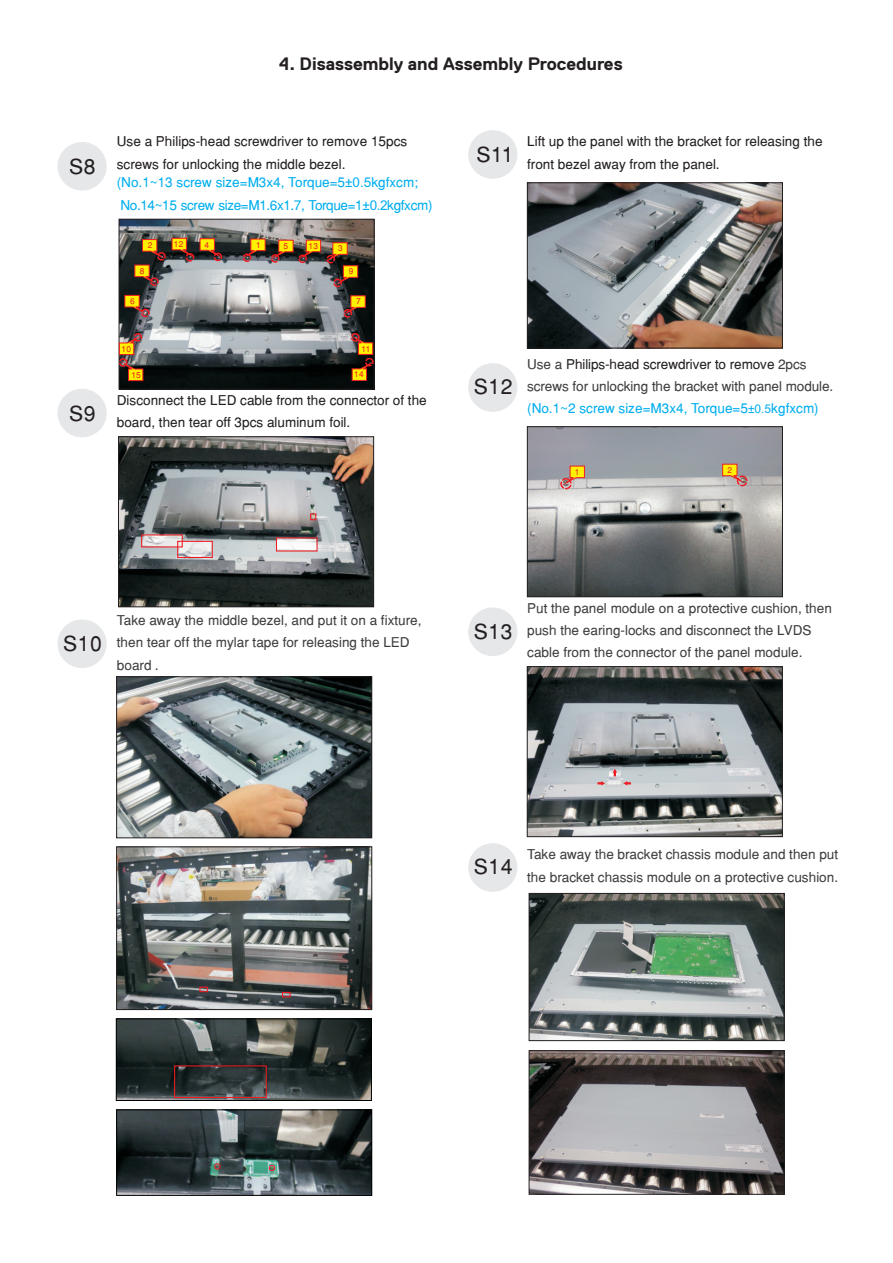
<style>
.page{position:relative;width:893px;height:1263px;background:#fff}
.page>*{position:absolute;margin:0;border:0;box-sizing:border-box;transform-origin:0 0}
.t1{font:21px "Helvetica";letter-spacing:.03em;color:#231f20}
.t2{font:700 18px "Dell Replica";color:#231f20}
.t3{font:13.5px/22.4px "Helvetica";color:#3e3e3f}
.t4{font:13.5px/22.4px "Helvetica";color:#231f20}
.t5{font:13.5px/22.4px "Helvetica";letter-spacing:-.03em;color:#00aeef}
.t6{font:8.25px "Helvetica";letter-spacing:.03em;color:#ee1d23}
.s1{font-family:"Arial"}
.s2{color:#231f20}
.s3{color:#00aeef}
.s4{font-family:"Arial";font-size:12px;color:#00aeef}
</style>
<div class="page">
<div style="left:58px;top:620px;width:48px;height:48px;background:#e6e7e9;border:1px solid #e6e7e9;border-radius:50%"></div>
<div style="left:58px;top:142px;width:48px;height:48px;background:#e6e7e9;border:1px solid #e6e7e9;border-radius:50%"></div>
<div style="left:58px;top:389px;width:48px;height:48px;background:#e6e7e9;border:1px solid #e6e7e9;border-radius:50%"></div>
<div style="left:469px;top:131px;width:48px;height:47px;background:#e6e7e9;border:1px solid #e6e7e9;border-radius:50%"></div>
<div style="left:469px;top:608px;width:48px;height:48px;background:#e6e7e9;border:1px solid #e6e7e9;border-radius:50%"></div>
<div style="left:469px;top:364px;width:48px;height:47px;background:#e6e7e9;border:1px solid #e6e7e9;border-radius:50%"></div>
<img style="left:118px;top:849px;width:252px;height:159px">
<div style="left:116px;top:847px;width:256px;height:163px;border:1px solid #231f20"></div>
<div style="left:199px;top:987px;width:9px;height:5px;border:1px solid #ee1d23"></div>
<div style="left:282px;top:992px;width:9px;height:5px;border:1px solid #ee1d23"></div>
<img style="left:118px;top:1112px;width:252px;height:82px">
<div style="left:214px;top:1163px;width:7px;height:7px;border:1px solid #ee1d23;border-radius:50%"></div>
<svg style="left:269px;top:1165px;width:6px;height:6px"></svg>
<img style="left:118px;top:1021px;width:252px;height:78px">
<div style="left:174px;top:1065px;width:93px;height:33px;border:1px solid #ee1d23"></div>
<div style="left:116px;top:1019px;width:256px;height:82px;border:1px solid #010202"></div>
<div style="left:116px;top:1110px;width:256px;height:86px;border:1px solid #010202"></div>
<img style="left:531px;top:895px;width:251px;height:144px">
<div style="left:529px;top:893px;width:255px;height:148px;border:1px solid #231f20"></div>
<img style="left:529px;top:429px;width:252px;height:166px">
<div style="left:527px;top:427px;width:256px;height:170px;border:1px solid #231f20"></div>
<svg style="left:559px;top:465px;width:26px;height:22px"></svg>
<div style="left:560px;top:478px;width:12px;height:11px;border:1px dashed #ee1d23;border-radius:50%"></div>
<div style="left:737px;top:476px;width:11px;height:10px;border:1px dashed #ee1d23;border-radius:50%"></div>
<svg style="left:722px;top:463px;width:26px;height:22px"></svg>
<img style="left:529px;top:668px;width:251px;height:167px">
<div style="left:527px;top:666px;width:255px;height:171px;border:1px solid #231f20"></div>
<svg style="left:597px;top:781px;width:8px;height:5px"></svg>
<svg style="left:623px;top:781px;width:8px;height:5px"></svg>
<svg style="left:613px;top:769px;width:4px;height:7px"></svg>
<img style="left:531px;top:1052px;width:251px;height:140px">
<div style="left:529px;top:1050px;width:255px;height:144px;border:1px solid #231f20"></div>
<img style="left:121px;top:221px;width:251px;height:166px">
<div style="left:119px;top:219px;width:255px;height:170px;border:1px solid #231f20"></div>
<div style="left:141px;top:309px;width:9px;height:8px;border:1px dashed #ee1d23;border-radius:50%"></div>
<div style="left:343px;top:309px;width:9px;height:9px;border:1px dashed #ee1d23;border-radius:50%"></div>
<div style="left:134px;top:333px;width:8px;height:9px;border:1px dashed #ee1d23;border-radius:50%"></div>
<svg style="left:340px;top:295px;width:26px;height:22px"></svg>
<svg style="left:134px;top:237px;width:91px;height:49px;background:#87795d"></svg>
<img style="left:240px;top:238px;width:118px;height:49px">
<svg style="left:124px;top:295px;width:26px;height:21px"></svg>
<svg style="left:348px;top:333px;width:27px;height:48px"></svg>
<div style="left:365px;top:358px;width:9px;height:8px;border:1px dashed #ee1d23;border-radius:50%"></div>
<svg style="left:118px;top:334px;width:26px;height:47px"></svg>
<img style="left:118px;top:679px;width:252px;height:157px">
<div style="left:116px;top:677px;width:256px;height:161px;border:1px solid #231f20"></div>
<img style="left:120px;top:439px;width:252px;height:166px">
<div style="left:118px;top:437px;width:256px;height:170px;border:1px solid #231f20"></div>
<div style="left:141px;top:534px;width:42px;height:13px;border:1px solid #ee1d23"></div>
<div style="left:177px;top:541px;width:36px;height:17px;border:1px solid #ee1d23"></div>
<div style="left:310px;top:513px;width:6px;height:7px;border:1px solid #ee1d23"></div>
<img style="left:529px;top:185px;width:252px;height:161px">
<div style="left:527px;top:183px;width:256px;height:165px;border:1px solid #231f20"></div>
<div style="left:469px;top:844px;width:48px;height:47px;background:#e6e7e9;border:1px solid #e6e7e9;border-radius:50%"></div>
<h2 class="t2" style="left:279px;top:56px;width:345px">4. Disassembly and Assembly Procedures</h2>
<h1 class="t1" style="left:69px;top:158px;width:28px">S8</h1>
<h1 class="t1" style="left:69px;top:405px;width:28px">S9</h1>
<p class="t4" style="left:117px;top:132px;width:292px">Use a Philips-head screwdriver to remove 15pcs screws for unlocking the middle bezel.</p>
<p class="t5" style="left:117px;top:172px;width:317px">(No.1~13 screw size=M3x4, Torque=5<span class="s1">±0.5</span>kgfxcm;<br>No.14~15 screw size=M1.6x1.7, Torque=1<span class="s1">±0.2</span>kgfxcm)</p>
<p class="t6" style="left:148px;top:242px;width:6px">2</p>
<p class="t6" style="left:174px;top:241px;width:11px">12</p>
<p class="t6" style="left:256px;top:241px;width:6px">1</p>
<p class="t6" style="left:204px;top:241px;width:6px">4</p>
<p class="t6" style="left:283px;top:243px;width:6px">5</p>
<p class="t6" style="left:308px;top:243px;width:11px">13</p>
<p class="t6" style="left:338px;top:245px;width:6px">3</p>
<p class="t6" style="left:140px;top:268px;width:6px">8</p>
<p class="t6" style="left:349px;top:268px;width:6px">9</p>
<p class="t6" style="left:130px;top:298px;width:6px">6</p>
<p class="t6" style="left:356px;top:298px;width:6px">7</p>
<p class="t6" style="left:121px;top:345px;width:11px">10</p>
<p class="t6" style="left:361px;top:346px;width:10px">11</p>
<p class="t6" style="left:131px;top:372px;width:11px">15</p>
<p class="t6" style="left:354px;top:371px;width:11px">14</p>
<p class="t4" style="left:117px;top:390px;width:311px">Disconnect the LED cable from the connector of the board, then tear off 3pcs aluminum foil.</p>
<h1 class="t1" style="left:476px;top:146px;width:39px">S11</h1>
<p class="t4" style="left:527px;top:132px;width:297px">Lift up the panel with the bracket for releasing the front bezel away from the panel.</p>
<h1 class="t1" style="left:474px;top:379px;width:40px">S12</h1>
<p class="t3" style="left:527px;top:354px;width:308px">Use a <span class="s2">Philips-head screwdriver to remove</span> 2pcs screws for unlocking the bracket with panel module. <span class="s3">(No.1~2 screw size=M3x4, Torque=5</span><span class="s4">±0.5</span><span class="s3">kgfxcm)</span></p>
<p class="t6" style="left:575px;top:469px;width:6px">1</p>
<p class="t6" style="left:728px;top:467px;width:6px">2</p>
<h1 class="t1" style="left:63px;top:636px;width:40px">S10</h1>
<p class="t3" style="left:117px;top:610px;width:306px">Take away the middle bezel, and put it on a fixture,</p>
<p class="t3" style="left:117px;top:655px;width:43px">board .</p>
<p class="t3" style="left:117px;top:633px;width:294px">then tear off the mylar tape for releasing the LED</p>
<h1 class="t1" style="left:474px;top:623px;width:40px">S13</h1>
<p class="t3" style="left:527px;top:598px;width:306px">Put the panel module on a protective cushion, then push the earing-locks and disconnect the LVDS cable from the connector of the panel module.</p>
<h1 class="t1" style="left:474px;top:859px;width:40px">S14</h1>
<p class="t3" style="left:527px;top:845px;width:312px">Take away the bracket chassis module and then put the bracket chassis module on a protective cushion.</p>
</div>
